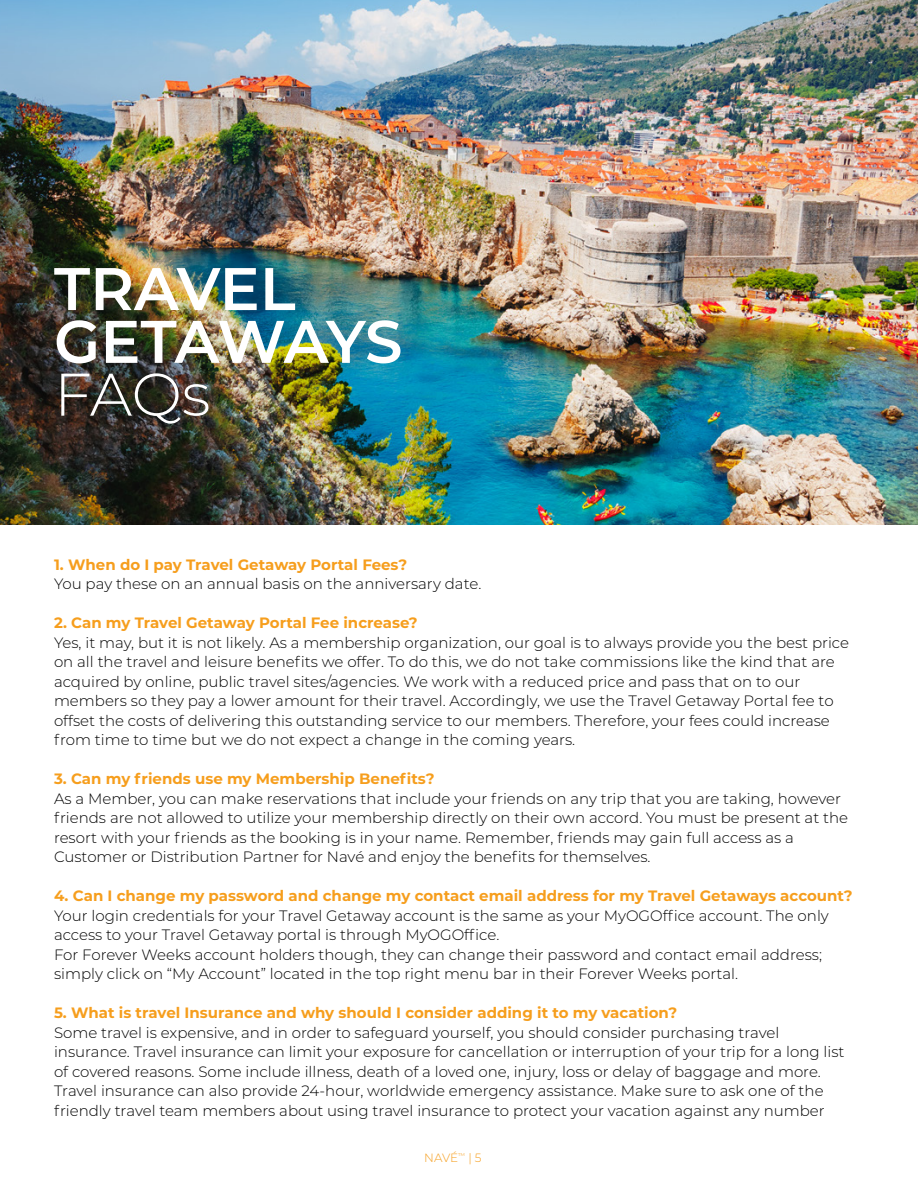
<style>
.page{position:relative;width:918px;height:1188px;background:#fff}
.page>*{position:absolute;margin:0;border:0;box-sizing:border-box;transform-origin:0 0}
.t1{font:600 60px/52.8px "Montserrat";letter-spacing:-.015em;color:#fff}
.t2{font:300 15px "Montserrat";color:#000}
.t3{font:700 15px "Montserrat";color:#f69e1d}
.t4{font:300 12px "Montserrat";color:#f69e1d}
.s1{font-weight:300}
</style>
<div class="page">
<img style="left:0;top:0;width:918px;height:525px">
<p class="t1" style="left:54px;top:260px;width:350px">TRAVEL<br>GETAWAYS<br><span class="s1">FAQs</span></p>
<p class="t3" style="left:54px;top:553px;width:355px">1. When do I pay Travel Getaway Portal Fees?</p>
<p class="t2" style="left:54px;top:574px;width:429px">You pay these on an annual basis on the anniversary date.</p>
<p class="t3" style="left:54px;top:612px;width:365px">2. Can my Travel Getaway Portal Fee increase?</p>
<p class="t2" style="left:54px;top:632px;width:797px">Yes, it may, but it is not likely. As a membership organization, our goal is to always provide you the best price</p>
<p class="t2" style="left:54px;top:652px;width:782px">on all the travel and leisure benefits we offer. To do this, we do not take commissions like the kind that are</p>
<p class="t2" style="left:54px;top:671px;width:748px">acquired by online, public travel sites/agencies. We work with a reduced price and pass that on to our</p>
<p class="t2" style="left:54px;top:691px;width:781px">members so they pay a lower amount for their travel. Accordingly, we use the Travel Getaway Portal fee to</p>
<p class="t2" style="left:54px;top:710px;width:777px">offset the costs of delivering this outstanding service to our members. Therefore, your fees could increase</p>
<p class="t2" style="left:54px;top:730px;width:523px">from time to time but we do not expect a change in the coming years.</p>
<p class="t3" style="left:54px;top:768px;width:382px">3. Can my friends use my Membership Benefits?</p>
<p class="t2" style="left:54px;top:788px;width:789px">As a Member, you can make reservations that include your friends on any trip that you are taking, however</p>
<p class="t2" style="left:54px;top:808px;width:796px">friends are not allowed to utilize your membership directly on their own accord. You must be present at the</p>
<p class="t2" style="left:54px;top:827px;width:742px">resort with your friends as the booking is in your name. Remember, friends may gain full access as a</p>
<p class="t2" style="left:54px;top:847px;width:598px">Customer or Distribution Partner for Navé and enjoy the benefits for themselves.</p>
<p class="t3" style="left:54px;top:885px;width:800px">4. Can I change my password and change my contact email address for my Travel Getaways account?</p>
<p class="t2" style="left:54px;top:905px;width:776px">Your login credentials for your Travel Getaway account is the same as your MyOGOffice account. The only</p>
<p class="t2" style="left:54px;top:925px;width:447px">access to your Travel Getaway portal is through MyOGOffice.</p>
<p class="t2" style="left:54px;top:944px;width:770px">For Forever Weeks account holders though, they can change their password and contact email address;</p>
<p class="t2" style="left:54px;top:964px;width:686px">simply click on “My Account” located in the top right menu bar in their Forever Weeks portal.</p>
<p class="t3" style="left:54px;top:1002px;width:625px">5. What is travel Insurance and why should I consider adding it to my vacation?</p>
<p class="t2" style="left:54px;top:1022px;width:727px">Some travel is expensive, and in order to safeguard yourself, you should consider purchasing travel</p>
<p class="t2" style="left:54px;top:1042px;width:792px">insurance. Travel insurance can limit your exposure for cancellation or interruption of your trip for a long list</p>
<p class="t2" style="left:54px;top:1061px;width:768px">of covered reasons. Some include illness, death of a loved one, injury, loss or delay of baggage and more.</p>
<p class="t2" style="left:54px;top:1081px;width:771px">Travel insurance can also provide 24-hour, worldwide emergency assistance. Make sure to ask one of the</p>
<p class="t2" style="left:54px;top:1100px;width:772px">friendly travel team members about using travel insurance to protect your vacation against any number</p>
<p class="t4" style="left:424px;top:1150px;width:59px">NAVÉ<sup>™</sup> | 5</p>
</div>
